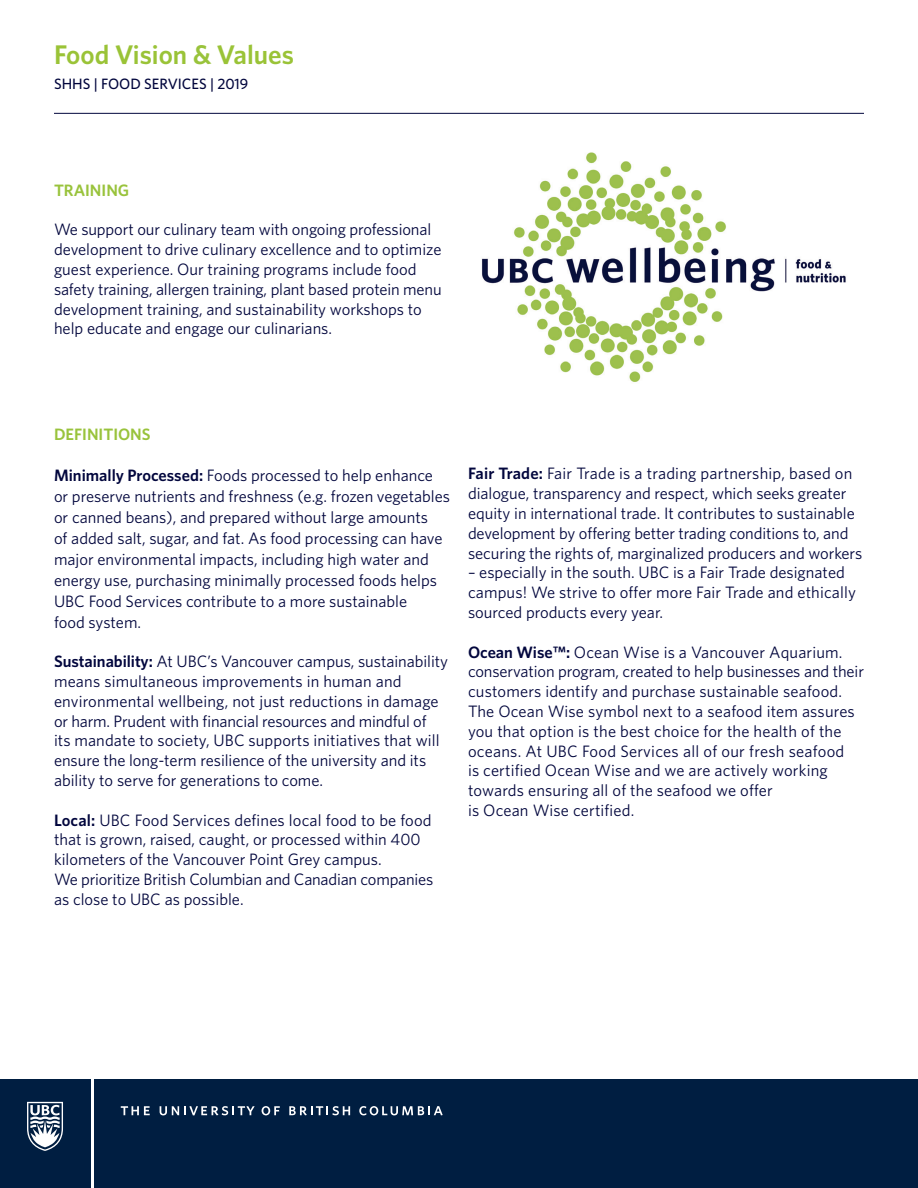
<style>
.page{position:relative;width:918px;height:1188px;background:#fff}
.page>*{position:absolute;margin:0;border:0;box-sizing:border-box;transform-origin:0 0}
.t1{font:600 27px "Whitney";color:#9ac337}
.t2{font:16.5px/19.8px "Whitney";color:#02063d}
.t3{font:600 16.5px "Whitney";color:#99c33c}
.t4{font:500 15px "Whitney";color:#02063d}
.s1{color:#99c33c}
.s2{font-weight:600}
</style>
<div class="page">
<div style="left:0;top:1079px;width:90px;height:109px;background:#001e41"></div>
<div style="left:95px;top:1079px;width:823px;height:109px;background:#001e41"></div>
<svg style="left:27px;top:1102px;width:36px;height:49px"></svg>
<svg style="left:121px;top:1106px;width:29px;height:9px"></svg>
<svg style="left:160px;top:1106px;width:95px;height:9px"></svg>
<svg style="left:262px;top:1106px;width:18px;height:9px"></svg>
<svg style="left:289px;top:1106px;width:61px;height:9px"></svg>
<svg style="left:359px;top:1106px;width:84px;height:9px"></svg>
<img style="left:481px;top:152px;width:365px;height:230px">
<hr style="left:54px;top:113px;width:810px;height:1px;background:#02063d">
<p class="t1" style="left:54px;top:36px;width:242px">Food Vision <span class="s1">&amp;</span> Values</p>
<p class="t4" style="left:54px;top:73px;width:196px">SHHS | FOOD SERVICES | 2019</p>
<p class="t3" style="left:54px;top:179px;width:77px">TRAINING</p>
<p class="t2" style="left:54px;top:219px;width:389px">We support our culinary team with ongoing professional development to drive culinary excellence and to optimize guest experience. Our training programs include food safety training, allergen training, plant based protein menu development training, and sustainability workshops to help educate and engage our culinarians.</p>
<p class="t3" style="left:54px;top:423px;width:98px">DEFINITIONS</p>
<p class="t2" style="left:54px;top:464px;width:398px;line-height:21px"><span class="s2">Minimally Processed:</span> Foods processed to help enhance or preserve nutrients and freshness (e.g. frozen vegetables or canned beans), and prepared without large amounts<br>of added salt, sugar, and fat. As food processing can have major environmental impacts, including high water and energy use, purchasing minimally processed foods helps UBC Food Services contribute to a more sustainable<br>food system.</p>
<p class="t2" style="left:54px;top:651px;width:396px"><span class="s2">Sustainability:</span> At UBC’s Vancouver campus, sustainability means simultaneous improvements in human and environmental wellbeing, not just reductions in damage or harm. Prudent with financial resources and mindful of<br>its mandate to society, UBC supports initiatives that will ensure the long-term resilience of the university and its ability to serve for generations to come.</p>
<p class="t2" style="left:54px;top:810px;width:381px"><span class="s2">Local:</span> UBC Food Services defines local food to be food that is grown, raised, caught, or processed within 400 kilometers of the Vancouver Point Grey campus.<br>We prioritize British Columbian and Canadian companies as close to UBC as possible.</p>
<p class="t2" style="left:468px;top:463px;width:396px"><span class="s2">Fair Trade:</span> Fair Trade is a trading partnership, based on dialogue, transparency and respect, which seeks greater equity in international trade. It contributes to sustainable development by offering better trading conditions to, and securing the rights of, marginalized producers and workers</p>
<p class="t2" style="left:468px;top:562px;width:389px">– especially in the south. UBC is a Fair Trade designated campus! We strive to offer more Fair Trade and ethically sourced products every year.</p>
<p class="t2" style="left:468px;top:642px;width:398px"><span class="s2">Ocean Wise™:</span> Ocean Wise is a Vancouver Aquarium. conservation program, created to help businesses and their customers identify and purchase sustainable seafood.<br>The Ocean Wise symbol next to a seafood item assures you that option is the best choice for the health of the oceans. At UBC Food Services all of our fresh seafood<br>is certified Ocean Wise and we are actively working towards ensuring all of the seafood we offer<br>is Ocean Wise certified.</p>
</div>
